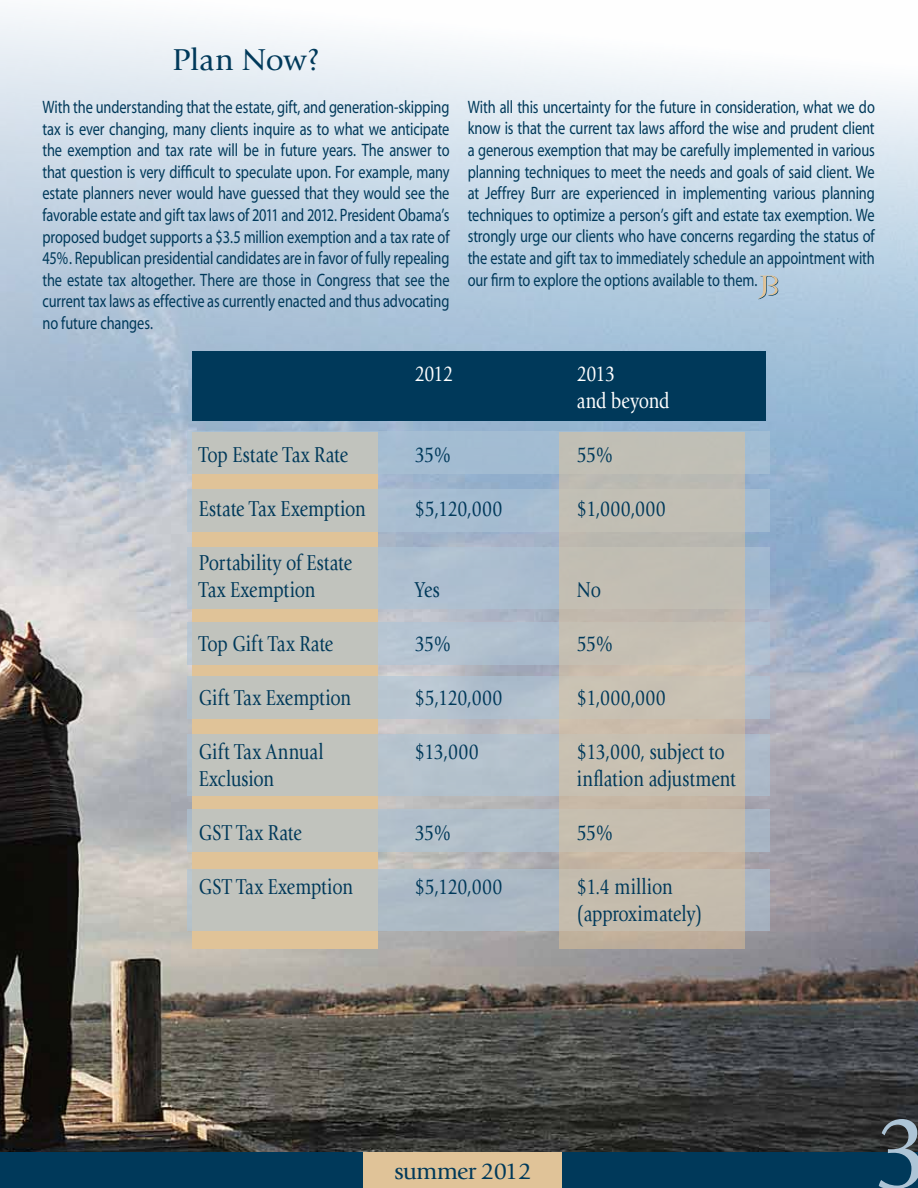
<style>
.page{position:relative;width:918px;height:1188px;background:#fff}
.page>*{position:absolute;margin:0;border:0;box-sizing:border-box;transform-origin:0 0}
.t1{font:106.5px "Giovanni";color:#adc4d6;scale:.92 1}
.t2{font:31.5px "Giovanni";letter-spacing:-.015em;color:#00395a}
.t3{font:24px "Giovanni";letter-spacing:-.03em;color:#00395a}
.t4{font:22.5px/27px "Giovanni";color:#00395a;scale:.8 1}
.t5{font:22.5px/27px "Giovanni";letter-spacing:-.015em;color:#fff;scale:.8 1}
.t6{font:22.5px "Giovanni";letter-spacing:.025em;color:#00395a;scale:.8 1}
.t7{font:18px/21.6px "Myriad";letter-spacing:-.01em;color:#00395a;text-align:justify;scale:.8 1}
</style>
<div class="page">
<img style="left:0;top:12px;width:918px;height:1141px">
<svg style="left:758px;top:275px;width:20px;height:24px"></svg>
<div style="left:0;top:1153px;width:918px;height:35px;background:#00395a"></div>
<div style="left:364px;top:1152px;width:198px;height:36px;background:#e0c398"></div>
<div style="left:192px;top:432px;width:186px;height:516px;background:#e0c398"></div>
<div style="left:192px;top:351px;width:574px;height:69px;background:#00395a"></div>
<svg style="left:187px;top:432px;width:583px;height:42px;background:#b1bfc8"></svg>
<svg style="left:187px;top:490px;width:583px;height:42px;background:#b2bfc7"></svg>
<svg style="left:187px;top:623px;width:583px;height:42px;background:#b8c2c7"></svg>
<div style="left:187px;top:810px;width:583px;height:42px;background:#b6c3c4"></div>
<svg style="left:187px;top:677px;width:583px;height:42px;background:#b9c2c6"></svg>
<svg style="left:187px;top:547px;width:583px;height:62px;background:#b5c0c6"></svg>
<div style="left:187px;top:734px;width:583px;height:62px;background:#b8c3c9"></div>
<svg style="left:187px;top:869px;width:583px;height:62px;background:#b5bdc1"></svg>
<div style="left:559px;top:432px;width:186px;height:516px;background:linear-gradient(to bottom,#c1bfb6,#c7baa9)"></div>
<h2 class="t2" style="left:173px;top:42px;width:148px">Plan Now?</h2>
<p class="t7" style="left:42px;top:97px;width:510px">With the understanding that the estate, gift, and generation-skipping tax is ever changing, many clients inquire as to what we anticipate the exemption and tax rate will be in future years. The answer to that question is very difficult to speculate upon. For example, many estate planners never would have guessed that they would see the favorable estate and gift tax laws of 2011 and 2012. President Obama’s proposed budget supports a $3.5 million exemption and a tax rate of 45%. Republican presidential candidates are in favor of fully repealing the estate tax altogether. There are those in Congress that see the current tax laws as effective as currently enacted and thus advocating no future changes.</p>
<p class="t7" style="left:468px;top:97px;width:511px">With all this uncertainty for the future in consideration, what we do know is that the current tax laws afford the wise and prudent client a generous exemption that may be carefully implemented in various planning techniques to meet the needs and goals of said client. We at Jeffrey Burr are experienced in implementing various planning techniques to optimize a person’s gift and estate tax exemption. We strongly urge our clients who have concerns regarding the status of the estate and gift tax to immediately schedule an appointment with our firm to explore the options available to them.</p>
<p class="t5" style="left:415px;top:361px;width:49px">2012</p>
<p class="t5" style="left:577px;top:361px;width:117px">2013<br>and beyond</p>
<p class="t4" style="left:199px;top:442px;width:188px">Top Estate Tax Rate</p>
<p class="t4" style="left:415px;top:442px;width:46px">35%</p>
<p class="t4" style="left:577px;top:442px;width:46px">55%</p>
<p class="t4" style="left:199px;top:496px;width:210px">Estate Tax Exemption</p>
<p class="t4" style="left:415px;top:496px;width:111px">$5,120,000</p>
<p class="t4" style="left:577px;top:496px;width:113px">$1,000,000</p>
<p class="t4" style="left:199px;top:550px;width:193px">Portability of Estate<br>Tax Exemption</p>
<p class="t4" style="left:415px;top:577px;width:33px">Yes</p>
<p class="t4" style="left:577px;top:577px;width:32px">No</p>
<p class="t4" style="left:199px;top:631px;width:170px">Top Gift Tax Rate</p>
<p class="t4" style="left:415px;top:631px;width:46px">35%</p>
<p class="t4" style="left:577px;top:631px;width:46px">55%</p>
<p class="t4" style="left:199px;top:685px;width:192px">Gift Tax Exemption</p>
<p class="t4" style="left:415px;top:685px;width:111px">$5,120,000</p>
<p class="t4" style="left:577px;top:685px;width:113px">$1,000,000</p>
<p class="t4" style="left:199px;top:739px;width:158px">Gift Tax Annual</p>
<p class="t4" style="left:415px;top:739px;width:81px">$13,000</p>
<p class="t4" style="left:577px;top:739px;width:186px">$13,000, subject to</p>
<p class="t4" style="left:199px;top:766px;width:96px">Exclusion</p>
<p class="t4" style="left:577px;top:766px;width:200px">inflation adjustment</p>
<p class="t6" style="left:199px;top:820px;width:130px">GST Tax Rate</p>
<p class="t4" style="left:415px;top:820px;width:46px">35%</p>
<p class="t4" style="left:577px;top:820px;width:46px">55%</p>
<p class="t4" style="left:199px;top:874px;width:194px">GST Tax Exemption</p>
<p class="t4" style="left:415px;top:874px;width:111px">$5,120,000</p>
<p class="t4" style="left:577px;top:874px;width:158px">$1.4 million (approximately)</p>
<h3 class="t3" style="left:394px;top:1157px;width:139px">summer 2012</h3>
<h1 class="t1" style="left:874px;top:1093px;width:61px">3</h1>
</div>
